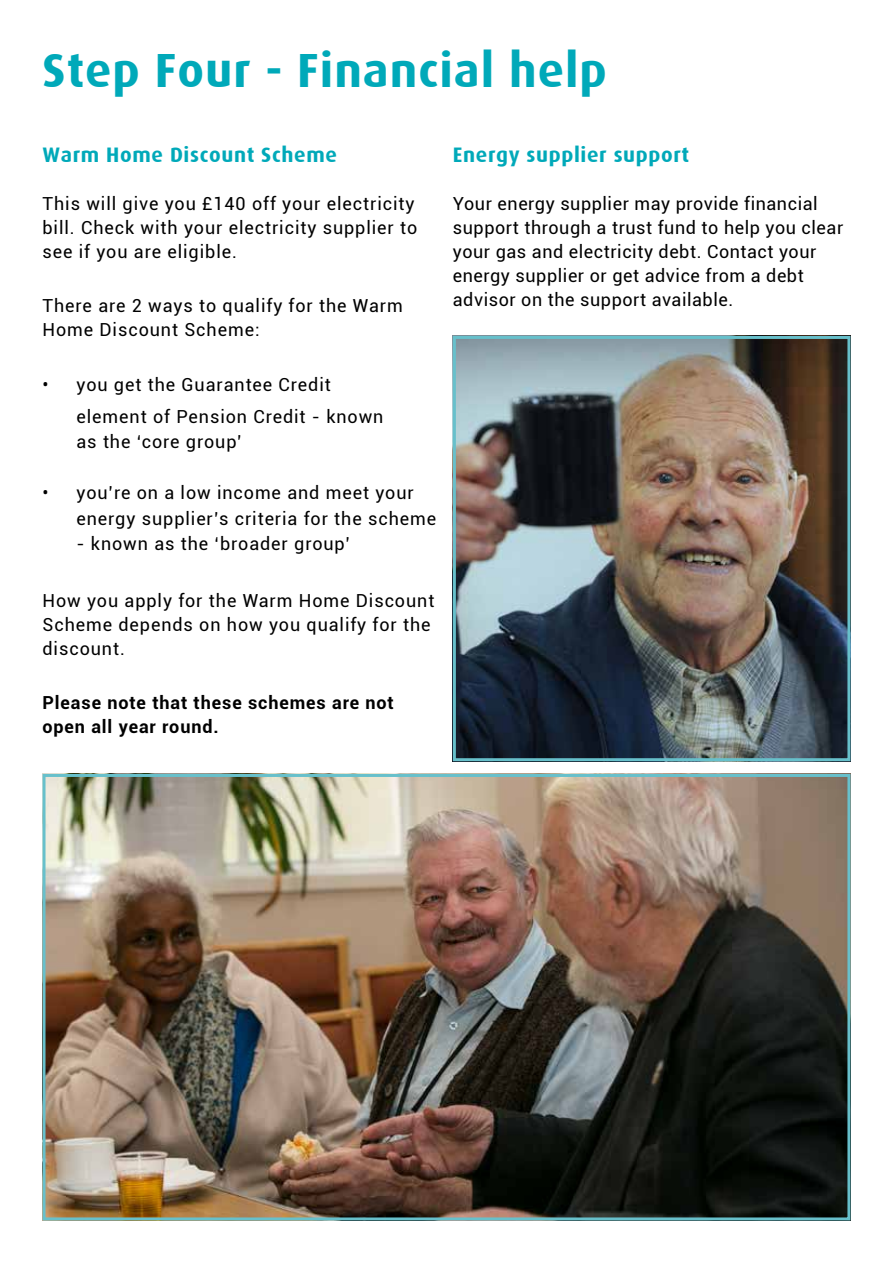
<style>
.page{position:relative;width:893px;height:1263px;background:#fff}
.page>*{position:absolute;margin:0;border:0;box-sizing:border-box;transform-origin:0 0}
.t1{font:700 48px "Dax";letter-spacing:.02em;color:#00a9b9}
.t2{font:700 21px "Dax";letter-spacing:.03em;color:#00a9b9}
.t3{font:18px/24px "Roboto";letter-spacing:.05em;color:#000}
.t4{font:18px/24px "Roboto";letter-spacing:.03em;color:#000}
.t5{font:700 18px/24px "Roboto";letter-spacing:.05em;color:#000}
</style>
<div class="page">
<img style="left:457px;top:340px;width:389px;height:417px">
<div style="left:453px;top:336px;width:397px;height:425px;border:3px solid #67c0cb"></div>
<img style="left:47px;top:778px;width:799px;height:438px">
<div style="left:43px;top:774px;width:807px;height:446px;border:3px solid #67c0cb"></div>
<h1 class="t1" style="left:43px;top:43px;width:566px">Step Four - Financial help</h1>
<p class="t2" style="left:43px;top:143px;width:296px">Warm Home Discount Scheme</p>
<p class="t3" style="left:43px;top:191px;width:376px">This will give you £140 off your electricity bill. Check with your electricity supplier to see if you are eligible.</p>
<p class="t3" style="left:43px;top:293px;width:362px">There are 2 ways to qualify for the Warm<br>Home Discount Scheme:</p>
<p class="t3" style="left:77px;top:368px;width:308px;line-height:31.5px;text-indent:-34px">• you get the Guarantee Credit element of Pension Credit - known</p>
<p class="t3" style="left:77px;top:429px;width:167px">as the ‘core group’</p>
<p class="t3" style="left:77px;top:479px;width:361px;line-height:25.5px;text-indent:-34px">• you’re on a low income and meet your energy supplier’s criteria for the scheme</p>
<p class="t3" style="left:77px;top:531px;width:275px">- known as the ‘broader group’</p>
<p class="t3" style="left:43px;top:588px;width:393px">How you apply for the Warm Home Discount<br>Scheme depends on how you qualify for the discount.</p>
<p class="t5" style="left:43px;top:690px;width:353px">Please note that these schemes are not open all year round.</p>
<p class="t2" style="left:453px;top:143px;width:238px">Energy supplier support</p>
<p class="t4" style="left:453px;top:191px;width:392px">Your energy supplier may provide financial support through a trust fund to help you clear your gas and electricity debt. Contact your energy supplier or get advice from a debt advisor on the support available.</p>
</div>
